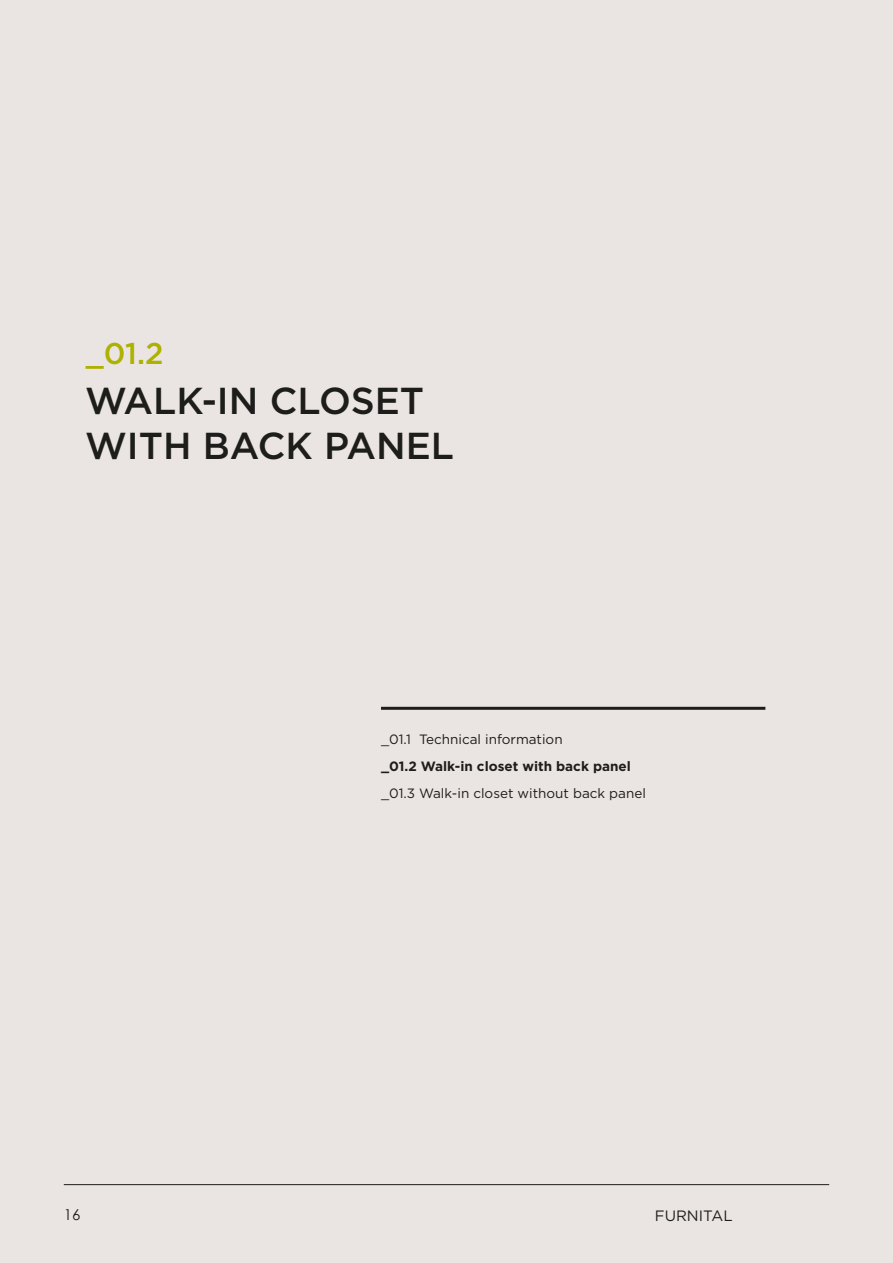
<style>
.page{position:relative;width:893px;height:1263px;background:#eae5e2}
.page>*{position:absolute;margin:0;border:0;box-sizing:border-box;transform-origin:0 0}
.t1{font:500 37.5px/45px "Gotham";color:#1d1d1b}
.t2{font:500 30px "Gotham";color:#adb100}
.t3{font:15px "Gotham";color:#1d1d1b}
.t4{font:15px "Century Gothic";color:#1d1d1b}
.t5{font:13.5px "Gotham";color:#1d1d1b}
.t6{font:700 13.5px "Gotham";color:#1d1d1b}
</style>
<div class="page">
<hr style="left:381px;top:707px;width:384px;height:3px;background:#1d1d1b">
<hr style="left:64px;top:1184px;width:765px;height:1px;background:#1d1d1b">
<h2 class="t2" style="left:86px;top:333px;width:79px">_01.2</h2>
<h1 class="t1" style="left:85px;top:378px;width:370px">WALK-IN CLOSET<br>WITH BACK PANEL</h1>
<p class="t5" style="left:381px;top:731px;width:183px">_01.1 Technical information</p>
<p class="t6" style="left:381px;top:758px;width:251px">_01.2 Walk-in closet with back panel</p>
<p class="t5" style="left:381px;top:785px;width:266px">_01.3 Walk-in closet without back panel</p>
<p class="t4" style="left:64px;top:1205px;width:18px">16</p>
<p class="t3" style="left:655px;top:1206px;width:79px">FURNITAL</p>
</div>
